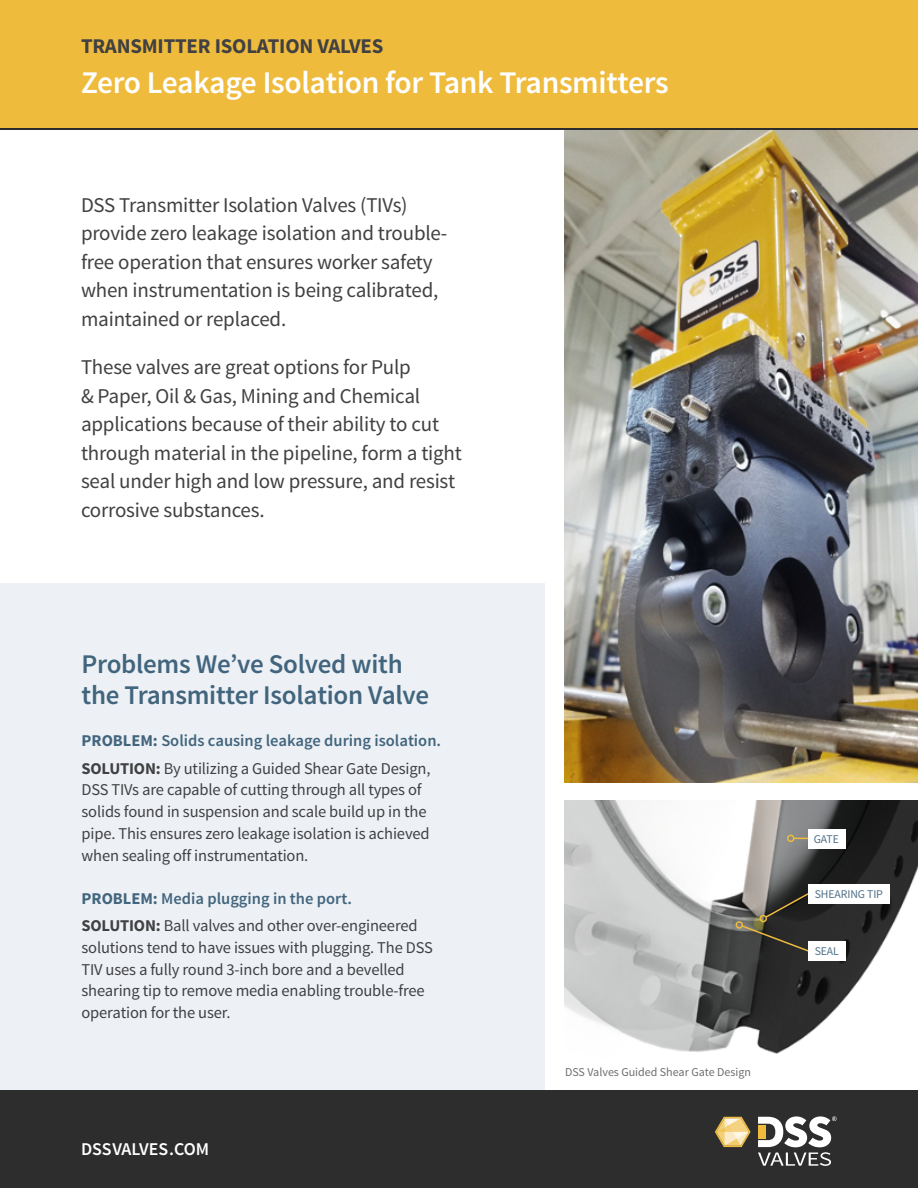
<style>
.page{position:relative;width:918px;height:1188px;background:#fff}
.page>*{position:absolute;margin:0;border:0;box-sizing:border-box;transform-origin:0 0}
.t1{font:600 31.5px "Source Sans Pro";letter-spacing:-.01em;color:#fff}
.t2{font:600 27px/31.5px "Source Sans Pro";letter-spacing:-.01em;color:#42657e}
.t3{font:21px/28.5px "Source Sans Pro";letter-spacing:-.01em;color:#414042}
.t4{font:700 21px "Source Sans Pro";letter-spacing:-.01em;color:#414042}
.t5{font:600 18px "Source Sans Pro";color:#fff}
.t6{font:16.5px/21.8px "Source Sans Pro";letter-spacing:-.01em;color:#414042}
.t7{font:600 16.5px "Source Sans Pro";color:#42657e}
.t8{font:12px "Source Sans Pro";color:#6d6e71}
.t9{font:11.85px "Source Sans Pro";letter-spacing:-.01em;color:#50718a}
.s1{font-weight:700}
</style>
<div class="page">
<div style="left:0;top:583px;width:918px;height:508px;background:#edf1f5"></div>
<div style="left:545px;top:480px;width:373px;height:627px;background:#fff"></div>
<img style="left:564px;top:130px;width:354px;height:652px">
<img style="left:565px;top:801px;width:353px;height:253px">
<div style="left:0;top:0;width:918px;height:130px;background:#efbb3d"></div>
<div style="left:0;top:1091px;width:918px;height:97px;background:#2d2d2d"></div>
<svg style="left:715px;top:1117px;width:36px;height:30px"></svg>
<svg style="left:758px;top:1116px;width:79px;height:50px"></svg>
<hr style="left:0;top:129px;width:918px;height:1px;background:#2d2d2d">
<svg style="left:794px;top:838px;width:14px;height:1px"></svg>
<div style="left:787px;top:835px;width:7px;height:7px;border:2px solid #efbb3d;border-radius:50%"></div>
<svg style="left:740px;top:891px;width:71px;height:62px;background:#49463d"></svg>
<div style="left:736px;top:921px;width:7px;height:8px;border:2px solid #efbb3d;border-radius:50%"></div>
<div style="left:808px;top:829px;width:38px;height:20px;background:#fff"></div>
<div style="left:808px;top:884px;width:81px;height:20px;background:#fff"></div>
<div style="left:808px;top:941px;width:38px;height:20px;background:#fff"></div>
<p class="t4" style="left:81px;top:33px;width:304px">TRANSMITTER ISOLATION VALVES</p>
<p class="t1" style="left:81px;top:63px;width:589px">Zero Leakage Isolation for Tank Transmitters</p>
<p class="t3" style="left:81px;top:191px;width:368px">DSS Transmitter Isolation Valves (TIVs) provide zero leakage isolation and trouble&shy;free operation that ensures worker safety when instrumentation is being calibrated, maintained or replaced.</p>
<p class="t3" style="left:81px;top:354px;width:382px">These valves are great options for Pulp<br>&amp; Paper, Oil &amp; Gas, Mining and Chemical applications because of their ability to cut through material in the pipeline, form a tight seal under high and low pressure, and resist corrosive substances.</p>
<p class="t2" style="left:82px;top:649px;width:349px">Problems We’ve Solved with the Transmitter Isolation Valve</p>
<p class="t7" style="left:82px;top:731px;width:361px"><span class="s1">PROBLEM:</span> Solids causing leakage during isolation.</p>
<p class="t6" style="left:82px;top:758px;width:351px"><span class="s1">SOLUTION:</span> By utilizing a Guided Shear Gate Design, DSS TIVs are capable of cutting through all types of solids found in suspension and scale build up in the pipe. This ensures zero leakage isolation is achieved when sealing off instrumentation.</p>
<p class="t7" style="left:82px;top:888px;width:272px"><span class="s1">PROBLEM:</span> Media plugging in the port.</p>
<p class="t6" style="left:82px;top:915px;width:353px"><span class="s1">SOLUTION:</span> Ball valves and other over-engineered solutions tend to have issues with plugging. The DSS TIV uses a fully round 3-inch bore and a bevelled shearing tip to remove media enabling trouble-free operation for the user.</p>
<p class="t5" style="left:81px;top:1138px;width:130px">DSSVALVES.COM</p>
<p class="t8" style="left:565px;top:1064px;width:187px">DSS Valves Guided Shear Gate Design</p>
<p class="t9" style="left:814px;top:832px;width:27px">GATE</p>
<p class="t9" style="left:815px;top:887px;width:70px">SHEARING TIP</p>
<p class="t9" style="left:815px;top:944px;width:26px">SEAL</p>
</div>
